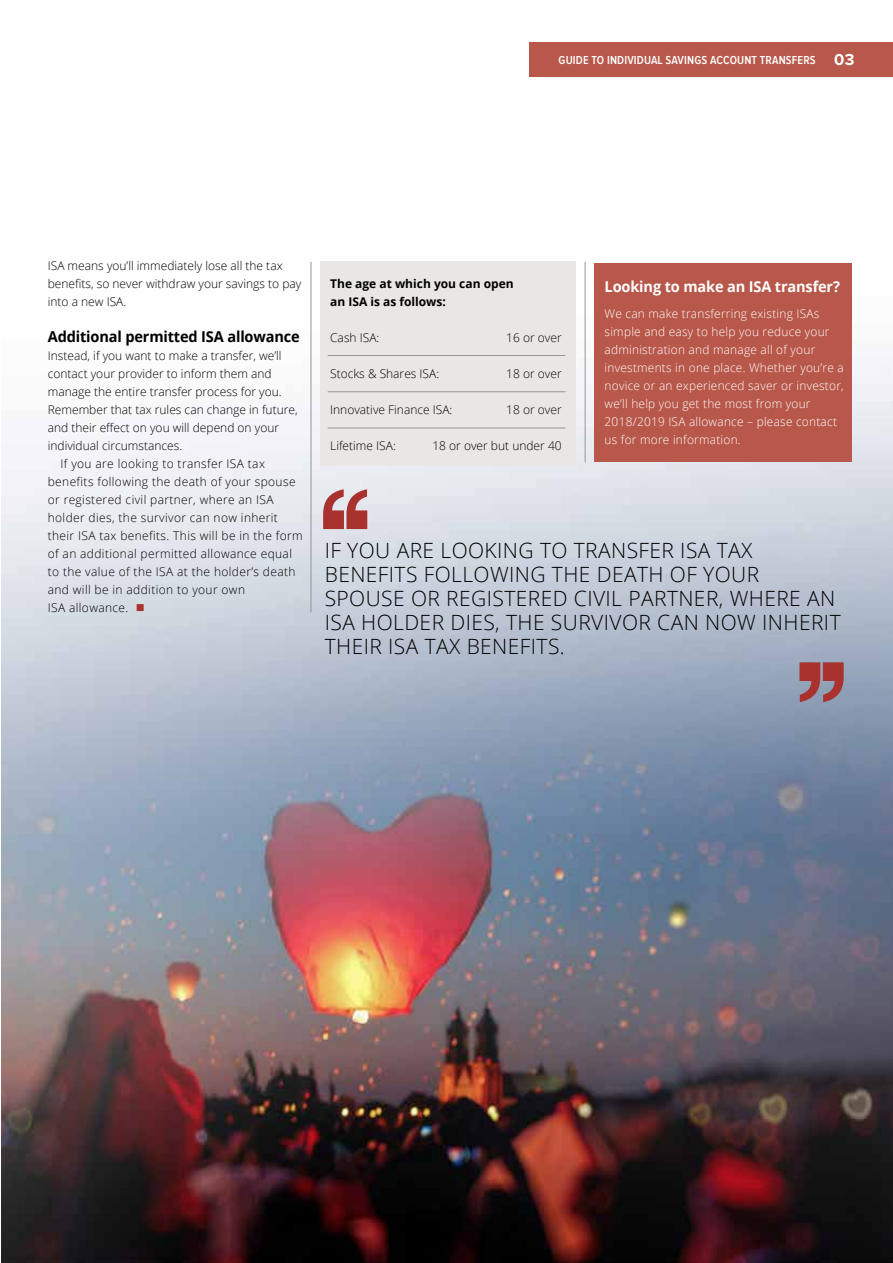
<style>
.page{position:relative;width:893px;height:1263px;background:#fff}
.page>*{position:absolute;margin:0;border:0;box-sizing:border-box;transform-origin:0 0}
.t1{font:300 21px/24px "Open Sans";letter-spacing:.02em;color:#000}
.t2{font:700 15px "Open Sans";letter-spacing:-.01em;color:#000}
.t3{font:700 15px "Open Sans";letter-spacing:-.01em;color:#fff}
.t4{font:300 12px/18px "Open Sans";color:#000}
.t5{font:300 12px "Open Sans";letter-spacing:.03em;color:#000}
.t6{font:300 12px/18px "Open Sans";letter-spacing:.02em;color:#fff}
.t7{font:600 12px "Proxima Nova Cond";letter-spacing:.01em;color:#fff}
.t8{font:700 12px/18px "Open Sans";color:#000}
.s1{font-family:"Proxima Nova";font-weight:700;font-size:16.5px}
.s2{color:#a9322f}
</style>
<div class="page">
<img style="left:2px;top:261px;width:891px;height:1002px">
<div style="left:321px;top:262px;width:255px;height:204px;background:#e9e7e5"></div>
<div style="left:530px;top:43px;width:363px;height:34px;background:#b8584a"></div>
<hr style="left:311px;top:262px;width:1px;height:350px;background:#939598">
<hr style="left:585px;top:262px;width:1px;height:200px;background:#939598">
<hr style="left:328px;top:355px;width:237px;height:1px;background:#939598">
<hr style="left:328px;top:391px;width:237px;height:1px;background:#939598">
<hr style="left:328px;top:428px;width:237px;height:1px;background:#939598">
<div style="left:594px;top:263px;width:257px;height:199px;background:#b8584a"></div>
<svg style="left:323px;top:489px;width:44px;height:40px;background:#bd6e6e"></svg>
<svg style="left:799px;top:662px;width:45px;height:40px;background:#a0585d"></svg>
<p class="t7" style="left:559px;top:54px;width:297px">GUIDE TO INDIVIDUAL SAVINGS ACCOUNT TRANSFERS <span class="s1">03</span></p>
<p class="t4" style="left:48px;top:256px;width:255px">ISA means you’ll immediately lose all the tax benefits, so never withdraw your savings to pay into a new ISA.</p>
<p class="t2" style="left:48px;top:326px;width:253px">Additional permitted ISA allowance</p>
<p class="t4" style="left:48px;top:346px;width:235px">Instead, if you want to make a transfer, we’ll</p>
<p class="t4" style="left:48px;top:364px;width:225px">contact your provider to inform them and</p>
<p class="t4" style="left:48px;top:382px;width:235px">manage the entire transfer process for you.</p>
<p class="t4" style="left:48px;top:400px;width:251px">Remember that tax rules can change in future,</p>
<p class="t4" style="left:48px;top:418px;width:233px">and their effect on you will depend on your</p>
<p class="t4" style="left:48px;top:436px;width:136px">individual circumstances.</p>
<p class="t5" style="left:61px;top:455px;width:206px">If you are looking to transfer ISA tax</p>
<p class="t5" style="left:48px;top:473px;width:249px">benefits following the death of your spouse</p>
<p class="t5" style="left:48px;top:491px;width:227px">or registered civil partner, where an ISA</p>
<p class="t5" style="left:48px;top:509px;width:232px">holder dies, the survivor can now inherit</p>
<p class="t5" style="left:48px;top:527px;width:256px">their ISA tax benefits. This will be in the form</p>
<p class="t5" style="left:48px;top:545px;width:246px">of an additional permitted allowance equal</p>
<p class="t5" style="left:48px;top:563px;width:249px">to the value of the ISA at the holder’s death</p>
<p class="t5" style="left:48px;top:581px;width:199px">and will be in addition to your own</p>
<p class="t5" style="left:48px;top:599px;width:98px">ISA allowance. <span class="s2">■</span></p>
<p class="t8" style="left:330px;top:274px;width:185px">The age at which you can open an ISA is as follows:</p>
<p class="t4" style="left:330px;top:328px;width:51px">Cash ISA:</p>
<p class="t4" style="left:506px;top:328px;width:57px">16 or over</p>
<p class="t4" style="left:330px;top:364px;width:111px">Stocks &amp; Shares ISA:</p>
<p class="t4" style="left:506px;top:364px;width:57px">18 or over</p>
<p class="t4" style="left:330px;top:400px;width:124px">Innovative Finance ISA:</p>
<p class="t4" style="left:506px;top:400px;width:57px">18 or over</p>
<p class="t4" style="left:330px;top:436px;width:67px">Lifetime ISA:</p>
<p class="t4" style="left:432px;top:436px;width:131px">18 or over but under 40</p>
<p class="t3" style="left:605px;top:276px;width:237px">Looking to make an ISA transfer?</p>
<p class="t6" style="left:605px;top:304px;width:241px">We can make transferring existing ISAs simple and easy to help you reduce your administration and manage all of your investments in one place. Whether you’re a novice or an experienced saver or investor, we’ll help you get the most from your 2018/2019 ISA allowance – please contact us for more information.</p>
<h1 class="t1" style="left:325px;top:538px;width:517px">IF YOU ARE LOOKING TO TRANSFER ISA TAX BENEFITS FOLLOWING THE DEATH OF YOUR SPOUSE OR REGISTERED CIVIL PARTNER, WHERE AN ISA HOLDER DIES, THE SURVIVOR CAN NOW INHERIT THEIR ISA TAX BENEFITS.</h1>
</div>
